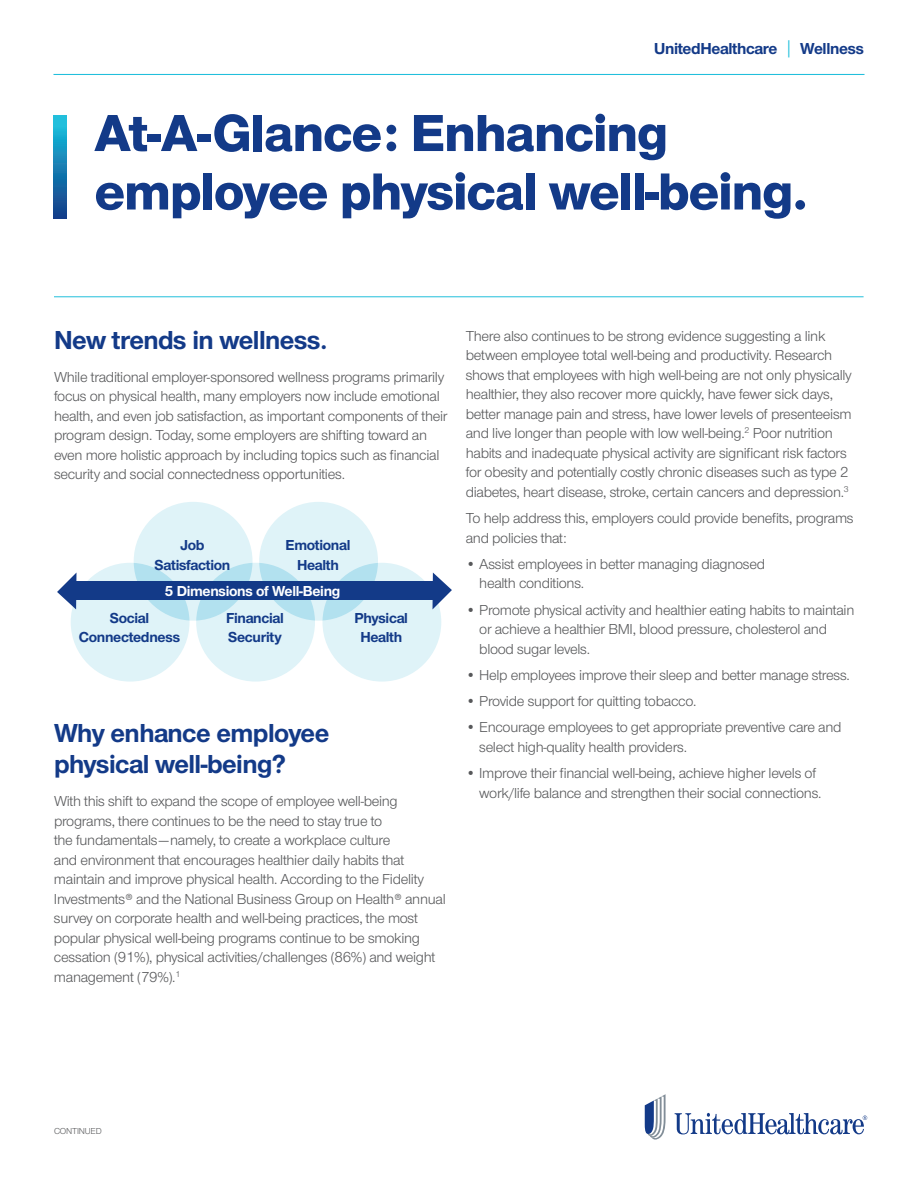
<style>
.page{position:relative;width:918px;height:1188px;background:#fff}
.page>*{position:absolute;margin:0;border:0;box-sizing:border-box;transform-origin:0 0}
.t1{font:800 54px/58.5px "UHC Sans";letter-spacing:-.02em;color:#133a88}
.t2{font:700 27px/31.5px "UHC Sans";letter-spacing:-.02em;color:#133a88}
.t3{font:700 16.5px "UHC Sans";letter-spacing:-.02em;color:#133a88}
.t4{font:15px/19.5px "UHC Sans";letter-spacing:-.02em;color:#57585a}
.t5{font:700 15px/19.5px "UHC Sans";letter-spacing:-.02em;color:#133a88;text-align:center}
.t6{font:700 15px "UHC Sans";letter-spacing:-.02em;color:#fff}
.t7{font:9px "UHC Sans";letter-spacing:-.02em;color:#57585a}
.s1{font-weight:400;font-size:20.7px;color:#22bfdc}
</style>
<div class="page">
<hr style="left:54px;top:297px;width:810px;height:1px;background:#22bfdc">
<hr style="left:53px;top:74px;width:812px;height:1px;background:#22bfdc">
<svg style="left:53px;top:115px;width:14px;height:103px"></svg>
<div style="left:71px;top:563px;width:119px;height:119px;background:#dff3f8;border-radius:50%"></div>
<div style="left:323px;top:563px;width:118px;height:119px;background:#dff3f8;border-radius:50%"></div>
<div style="left:196px;top:563px;width:119px;height:119px;background:#dff3f8;border-radius:50%"></div>
<div style="left:134px;top:502px;width:119px;height:119px;background:#dff3f8;border-radius:50%"></div>
<div style="left:259px;top:502px;width:119px;height:119px;background:#dff3f8;border-radius:50%"></div>
<svg style="left:134px;top:563px;width:55px;height:58px"></svg>
<svg style="left:196px;top:563px;width:56px;height:58px"></svg>
<svg style="left:259px;top:563px;width:56px;height:58px"></svg>
<svg style="left:323px;top:563px;width:55px;height:58px"></svg>
<div style="left:75px;top:582px;width:359px;height:18px;background:#133a88"></div>
<svg style="left:57px;top:573px;width:20px;height:36px"></svg>
<svg style="left:433px;top:573px;width:19px;height:36px"></svg>
<svg style="left:675px;top:1113px;width:192px;height:21px"></svg>
<svg style="left:645px;top:1094px;width:21px;height:46px"></svg>
<p class="t3" style="left:654px;top:37px;width:211px">UnitedHealthcare <span class="s1">|</span> Wellness</p>
<h1 class="t1" style="left:94px;top:102px;width:715px">At-A-Glance: Enhancing employee physical well-being.</h1>
<h2 class="t2" style="left:54px;top:323px;width:275px">New trends in wellness.</h2>
<p class="t4" style="left:54px;top:367px;width:395px">While traditional employer-sponsored wellness programs primarily focus on physical health, many employers now include emotional health, and even job satisfaction, as important components of their program design. Today, some employers are shifting toward an even more holistic approach by including topics such as financial security and social connectedness opportunities.</p>
<p class="t5" style="left:286px;top:535px;width:66px">Emotional<br>Health</p>
<p class="t5" style="left:155px;top:535px;width:77px">Job<br>Satisfaction</p>
<p class="t6" style="left:165px;top:580px;width:177px">5 Dimensions of Well-Being</p>
<p class="t5" style="left:79px;top:608px;width:103px">Social<br>Connectedness</p>
<p class="t5" style="left:355px;top:608px;width:55px">Physical<br>Health</p>
<p class="t5" style="left:226px;top:608px;width:59px;text-align:left">Financial<br>Security</p>
<h2 class="t2" style="left:54px;top:716px;width:277px">Why enhance employee physical well-being?</h2>
<p class="t4" style="left:54px;top:791px;width:393px">With this shift to expand the scope of employee well-being programs, there continues to be the need to stay true to<br>the fundamentals—namely, to create a workplace culture<br>and environment that encourages healthier daily habits that maintain and improve physical health. According to the Fidelity Investments® and the National Business Group on Health® annual survey on corporate health and well-being practices, the most popular physical well-being programs continue to be smoking cessation (91%), physical activities/challenges (86%) and weight management (79%).<sup>1</sup></p>
<p class="t4" style="left:466px;top:326px;width:388px">There also continues to be strong evidence suggesting a link between employee total well-being and productivity. Research shows that employees with high well-being are not only physically healthier, they also recover more quickly, have fewer sick days, better manage pain and stress, have lower levels of presenteeism and live longer than people with low well-being.<sup>2</sup> Poor nutrition habits and inadequate physical activity are significant risk factors for obesity and potentially costly chronic diseases such as type 2 diabetes, heart disease, stroke, certain cancers and depression.<sup>3</sup></p>
<p class="t4" style="left:466px;top:508px;width:389px">To help address this, employers could provide benefits, programs and policies that:</p>
<p class="t4" style="left:479px;top:554px;width:287px;text-indent:-14px">• Assist employees in better managing diagnosed health conditions.</p>
<p class="t4" style="left:479px;top:599px;width:377px;text-indent:-14px">• Promote physical activity and healthier eating habits to maintain or achieve a healthier BMI, blood pressure, cholesterol and blood sugar levels.</p>
<p class="t4" style="left:466px;top:665px;width:386px">• Help employees improve their sleep and better manage stress.</p>
<p class="t4" style="left:466px;top:691px;width:232px">• Provide support for quitting tobacco.</p>
<p class="t4" style="left:479px;top:717px;width:364px;text-indent:-14px">• Encourage employees to get appropriate preventive care and select high-quality health providers.</p>
<p class="t4" style="left:479px;top:763px;width:344px;text-indent:-14px">• Improve their financial well-being, achieve higher levels of work/life balance and strengthen their social connections.</p>
<p class="t7" style="left:54px;top:1125px;width:49px">CONTINUED</p>
</div>
